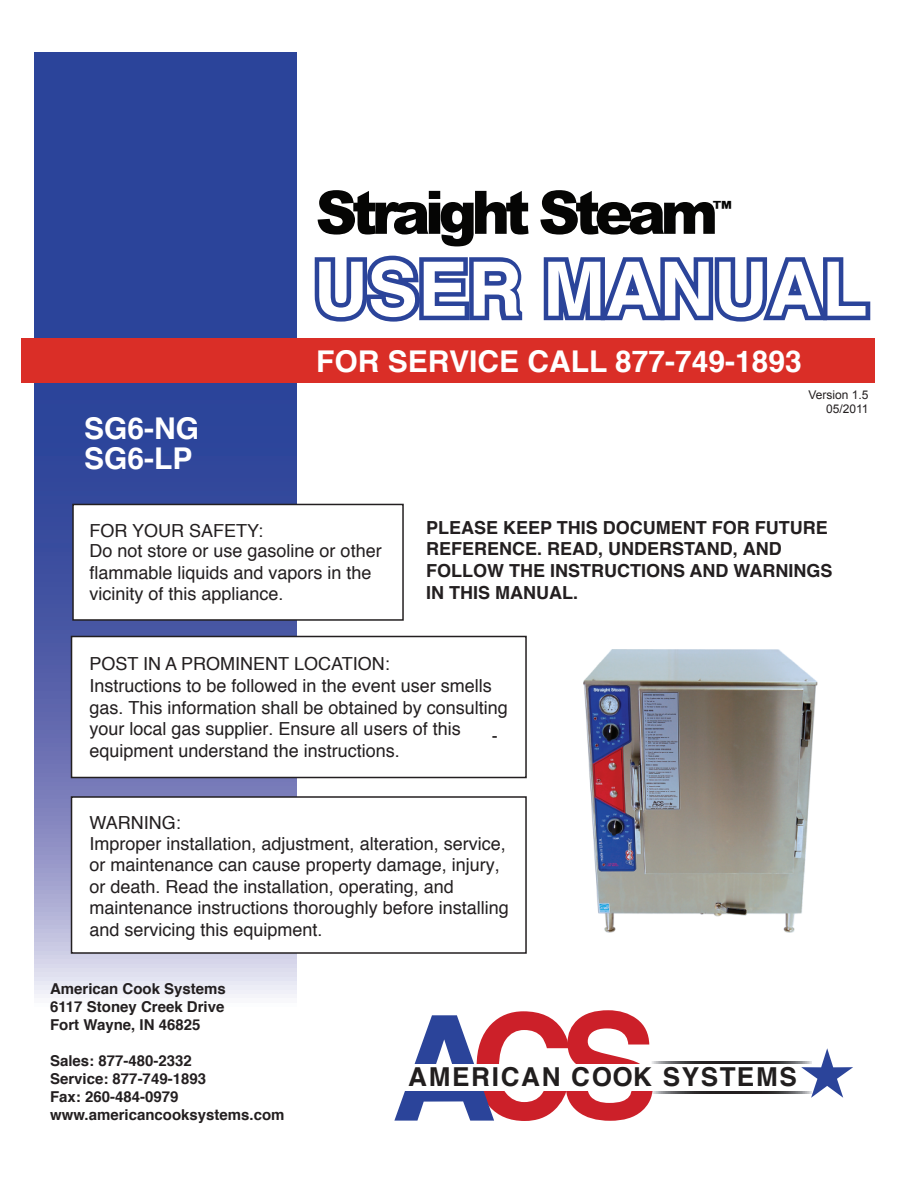
<style>
.page{position:relative;width:918px;height:1188px;background:#fff}
.page>*{position:absolute;margin:0;border:0;box-sizing:border-box;transform-origin:0 0}
.t1{font:700 75px "Helvetica";color:#fff}
.t2{font:900 60px "Arial";letter-spacing:-.095em;color:#050504;scale:.96 1}
.t3{font:700 30px/30px "Helvetica";color:#fff}
.t4{font:700 26.1px "Helvetica";letter-spacing:.065em;color:#211e1e}
.t5{font:900 21px "Arial";color:#050504;scale:.96 1}
.t6{font:18px/21.3px "Helvetica";color:#231f20}
.t7{font:700 18px/21.6px "Helvetica";color:#231f20}
.t8{font:700 15px/18px "Helvetica";color:#231f20;text-align:justify}
.t9{font:12px/14.4px "Arial";color:#231f20;text-align:right}
</style>
<div class="page">
<svg style="left:35px;top:53px;width:262px;height:945px;background:#4458a5"></svg>
<div style="left:21px;top:338px;width:854px;height:45px;background:#da2e27"></div>
<svg style="left:653px;top:1091px;width:148px;height:2px"></svg>
<svg style="left:394px;top:1010px;width:259px;height:111px"></svg>
<div style="left:402px;top:1064px;width:255px;height:26px;background:#fff"></div>
<svg style="left:650px;top:1062px;width:151px;height:1px"></svg>
<svg style="left:801px;top:1048px;width:52px;height:50px"></svg>
<svg style="left:314px;top:255px;width:209px;height:67px"></svg>
<svg style="left:543px;top:257px;width:328px;height:65px"></svg>
<div style="left:72px;top:797px;width:454px;height:156px;background:#fff"></div>
<div style="left:71px;top:796px;width:456px;height:158px;border:2px solid #231f20"></div>
<div style="left:72px;top:637px;width:454px;height:141px;background:#fff"></div>
<div style="left:71px;top:636px;width:456px;height:142px;border:2px solid #231f20"></div>
<div style="left:73px;top:504px;width:330px;height:116px;background:#fff"></div>
<div style="left:72px;top:504px;width:332px;height:117px;border:2px solid #231f20"></div>
<img style="left:583px;top:649px;width:235px;height:284px">
<h2 class="t2" style="left:316px;top:169px;width:421px">Straight Steam</h2>
<p class="t5" style="left:713px;top:193px;width:21px">™</p>
<h1 class="t1" style="left:314px;top:229px;width:556px">USER MANUAL</h1>
<h3 class="t3" style="left:316px;top:347px;width:487px">FOR SERVICE CALL 877-749-1893</h3>
<h3 class="t3" style="left:84px;top:414px;width:117px">SG6-NG<br>SG6-LP</h3>
<p class="t6" style="left:90px;top:521px;width:294px">FOR YOUR SAFETY:<br>Do not store or use gasoline or other flammable liquids and vapors in the vicinity of this appliance.</p>
<p class="t6" style="left:90px;top:654px;width:302px">POST IN A PROMINENT LOCATION:</p>
<p class="t9" style="left:808px;top:387px;width:62px">Version 1.5<br>05/2011</p>
<p class="t7" style="left:426px;top:517px;width:408px">PLEASE KEEP THIS DOCUMENT FOR FUTURE<br>REFERENCE. READ, UNDERSTAND, AND<br>FOLLOW THE INSTRUCTIONS AND WARNINGS<br>IN THIS MANUAL.</p>
<p class="t6" style="left:90px;top:675px;width:420px">Instructions to be followed in the event user smells gas. This information shall be obtained by consulting your local gas supplier. Ensure all users of this equipment understand the instructions.</p>
<p class="t6" style="left:492px;top:725px;width:7px">-</p>
<p class="t6" style="left:90px;top:813px;width:421px">WARNING:<br>Improper installation, adjustment, alteration, service, or maintenance can cause property damage, injury, or death. Read the installation, operating, and maintenance instructions thoroughly before installing and servicing this equipment.</p>
<p class="t8" style="left:50px;top:980px;width:177px">American Cook Systems 6117 Stoney Creek Drive Fort Wayne, IN 46825</p>
<p class="t8" style="left:50px;top:1052px;width:236px;text-align:left">Sales: 877-480-2332<br>Service: 877-749-1893<br>Fax: 260-484-0979 www.americancooksystems.com</p>
<h3 class="t4" style="left:408px;top:1056px;width:390px">AMERICAN COOK SYSTEMS</h3>
</div>
